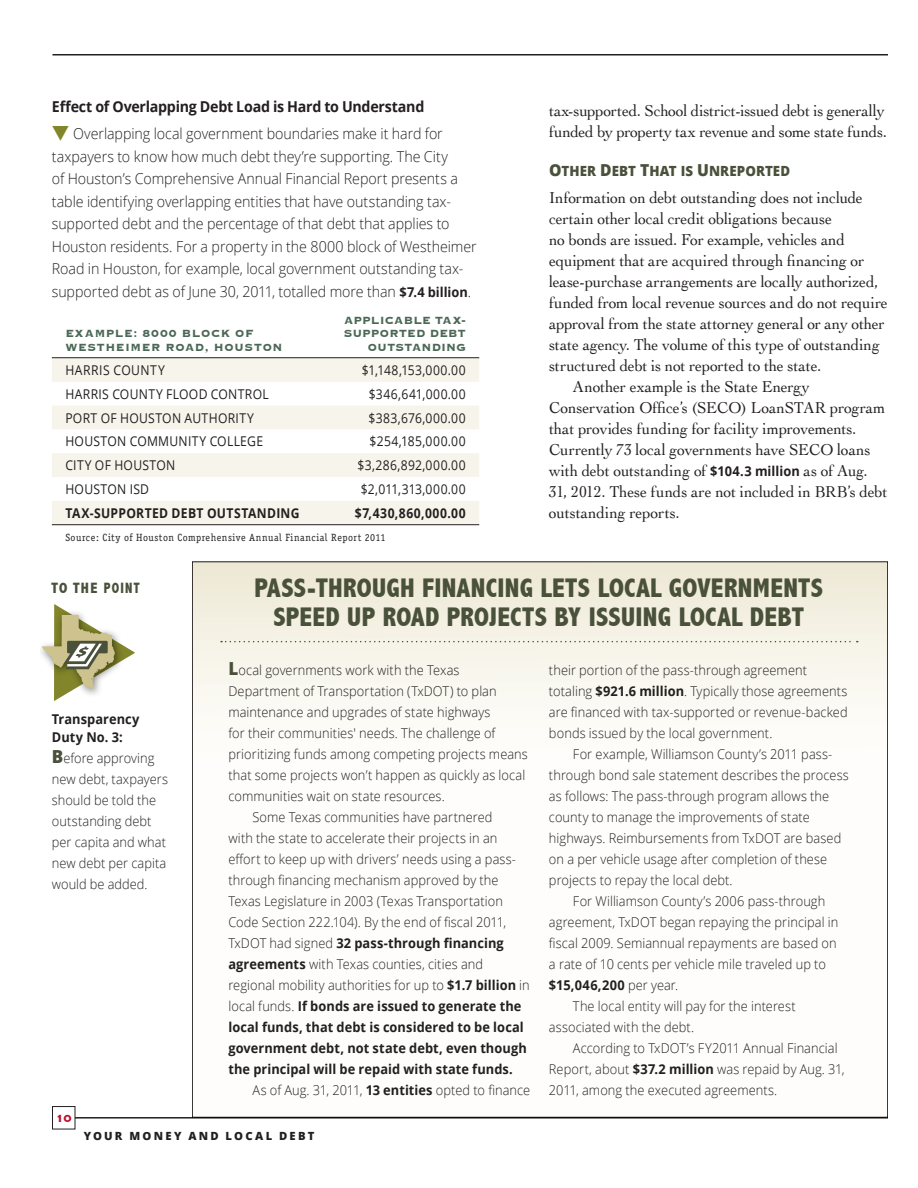
<style>
.page{position:relative;width:918px;height:1188px;background:#fff}
.page>*{position:absolute;margin:0;border:0;box-sizing:border-box;transform-origin:0 0}
.new_debt_head{font:800 condensed 27px/28.5px "Abadi";letter-spacing:.005em;color:#49513b;text-align:center}
.new_debt_1st_paragra{font:16.5px/21px "Cochin";letter-spacing:-.01em;color:#231f20;scale:.95 1}
.new_debt_text{font:16.5px/21px "Cochin";letter-spacing:-.01em;color:#231f20;scale:.95 1}
.new_debt_graph_capti{font:300 15px/22.5px "Open Sans";letter-spacing:-.005em;color:#231f20;scale:.95 1}
.new_debt_graph_capti-2{font:700 15px "Open Sans";letter-spacing:-.02em;color:#231f20;scale:.95 1}
.new_debt_head-2{font:800 condensed 15px "Abadi";letter-spacing:.08em;color:#49513b}
.new_debt_body_subhea{font:14.1px "Open Sans Extrabold SC850";letter-spacing:.005em;color:#49513b;scale:.95 1}
.new_debt_sidebar_tex{font:300 13.5px/21px "Open Sans";letter-spacing:.005em;color:#231f20;scale:.95 1}
.new_debt_table_body{font:13.5px "Open Sans";letter-spacing:.025em;color:#231f20;scale:.9 1}
.new_deb_To_The_Point{font:300 13.5px/21px "Open Sans";color:#231f20;scale:.95 1}
.new_debt_table_head{font:700 13.5px/13.5px "Copperplate";letter-spacing:.035em;color:#4b6856;scale:.95 1}
.new_debt_table_body-2{font:13.5px "Open Sans";letter-spacing:.045em;color:#231f20;scale:.9 1}
.new_debt_table_body-3{font:700 13.5px "Open Sans";letter-spacing:.03em;color:#231f20;scale:.9 1}
.new_deb_To_The_Point-2{font:700 13.5px/18px "Open Sans";letter-spacing:.005em;color:#231f20;scale:.95 1}
.new_debt_sidebar_tex-2{font:700 13.5px "Open Sans";letter-spacing:.035em;color:#231f20;scale:.95 1}
.new_debt_table_body-4{font:13.5px "Open Sans";letter-spacing:.005em;color:#231f20;scale:.9 1}
.new_debt_table_body-5{font:700 13.5px "Open Sans";letter-spacing:.05em;color:#231f20;scale:.9 1}
.t1{font:700 13.5px "Copperplate";color:#ba0d2b}
.t2{font:800 11.25px "Open Sans";letter-spacing:.2em;color:#231f20}
.new_debt_graph_sourc{font:10.5px "Officina Serif";letter-spacing:.05em;color:#231f20;scale:.95 1}
.s1{font-weight:700;font-size:13.5px}
.s2{font-size:16.5px}
.s3{font-family:"Open Sans";font-weight:700;font-size:13.5px}
.s4{font-weight:800;font-size:18px;color:#49513b}
.s5{font-weight:700}
.s6{font-weight:300}
</style>
<div class="page">
<hr style="left:52px;top:54px;width:836px;height:2px;background:#231f20">
<hr style="left:52px;top:1117px;width:836px;height:2px;background:#231f20">
<div style="left:52px;top:1107px;width:23px;height:22px;background:#fff"></div>
<div style="left:52px;top:1106px;width:23px;height:23px;border:1px solid #231f20"></div>
<svg style="left:194px;top:564px;width:692px;height:147px"></svg>
<svg style="left:221px;top:641px;width:637px;height:1px"></svg>
<svg style="left:42px;top:604px;width:93px;height:97px"></svg>
<svg style="left:52px;top:358px;width:427px;height:166px;fill:#f6f4eb"></svg>
<hr style="left:52px;top:357px;width:272px;height:1px;background:#231f20">
<hr style="left:324px;top:357px;width:155px;height:1px;background:#231f20">
<hr style="left:52px;top:524px;width:272px;height:1px;background:#231f20">
<hr style="left:324px;top:524px;width:155px;height:1px;background:#231f20">
<p class="new_debt_graph_capti-2" style="left:52px;top:96px;width:394px">Effect of Overlapping Debt Load is Hard to Understand</p>
<p class="new_debt_graph_capti" style="left:52px;top:122px;width:449px;text-indent:21px">Overlapping local government boundaries make it hard for taxpayers to know how much debt they’re supporting. The City<br>of Houston’s Comprehensive Annual Financial Report presents a table identifying overlapping entities that have outstanding tax&shy;supported debt and the percentage of that debt that applies to Houston residents. For a property in the 8000 block of Westheimer Road in Houston, for example, local government outstanding tax&shy;supported debt as of June 30, 2011, totalled more than <span class="s1">$7.4 billion</span>.</p>
<p class="new_debt_table_head" style="left:65px;top:326px;width:230px">EXAMPLE: 8000 BLOCK OF<br>WESTHEIMER ROAD, HOUSTON</p>
<p class="new_debt_text" style="left:549px;top:99px;width:357px">tax-supported. School district-issued debt is generally funded by property tax revenue and some state funds.</p>
<p class="new_debt_body_subhea" style="left:549px;top:160px;width:255px"><span class="s2">O</span>THER <span class="s2">D</span>EBT <span class="s2">T</span>HAT IS <span class="s2">U</span>NREPORTED</p>
<p class="new_debt_1st_paragra" style="left:549px;top:187px;width:358px">Information on debt outstanding does not include certain other local credit obligations because<br>no bonds are issued. For example, vehicles and equipment that are acquired through financing or lease-purchase arrangements are locally authorized, funded from local revenue sources and do not require approval from the state attorney general or any other state agency. The volume of this type of outstanding structured debt is not reported to the state.</p>
<p class="new_debt_text" style="left:549px;top:376px;width:358px;text-indent:24px">Another example is the State Energy Conservation Office’s (SECO) LoanSTAR program that provides funding for facility improvements.<br>Currently 73 local governments have SECO loans with debt outstanding of <span class="s3">$104.3 million</span> as of Aug.<br>31, 2012. These funds are not included in BRB’s debt outstanding reports.</p>
<p class="new_debt_table_head" style="left:344px;top:313px;width:130px;text-align:right">APPLICABLE TAX-<br>SUPPORTED DEBT<br>OUTSTANDING</p>
<p class="new_debt_table_body-2" style="left:65px;top:361px;width:112px">HARRIS COUNTY</p>
<p class="new_debt_table_body-2" style="left:362px;top:361px;width:117px">$1,148,153,000.00</p>
<p class="new_debt_table_body" style="left:65px;top:385px;width:227px">HARRIS COUNTY FLOOD CONTROL</p>
<p class="new_debt_table_body-2" style="left:369px;top:385px;width:109px">$346,641,000.00</p>
<p class="new_debt_table_body" style="left:65px;top:409px;width:211px">PORT OF HOUSTON AUTHORITY</p>
<p class="new_debt_table_body" style="left:369px;top:409px;width:109px">$383,676,000.00</p>
<p class="new_debt_table_body" style="left:65px;top:432px;width:221px">HOUSTON COMMUNITY COLLEGE</p>
<p class="new_debt_table_body-2" style="left:370px;top:432px;width:108px">$254,185,000.00</p>
<p class="new_debt_table_body" style="left:65px;top:456px;width:124px">CITY OF HOUSTON</p>
<p class="new_debt_table_body" style="left:357px;top:456px;width:122px">$3,286,892,000.00</p>
<p class="new_debt_table_body" style="left:65px;top:480px;width:95px">HOUSTON ISD</p>
<p class="new_debt_table_body-4" style="left:361px;top:480px;width:118px">$2,011,313,000.00</p>
<p class="new_debt_table_body-3" style="left:65px;top:504px;width:262px">TAX-SUPPORTED DEBT OUTSTANDING</p>
<p class="new_debt_table_body-5" style="left:355px;top:504px;width:125px">$7,430,860,000.00</p>
<p class="new_debt_graph_sourc" style="left:65px;top:531px;width:339px">Source: City of Houston Comprehensive Annual Financial Report 2011</p>
<p class="new_debt_head-2" style="left:51px;top:579px;width:90px">TO THE POINT</p>
<p class="new_debt_head" style="left:254px;top:574px;width:570px">PASS-THROUGH FINANCING LETS LOCAL GOVERNMENTS<br>SPEED UP ROAD PROJECTS BY ISSUING LOCAL DEBT</p>
<p class="new_debt_sidebar_tex" style="left:228px;top:659px;width:317px"><span class="s4">L</span>ocal governments work with the Texas Department of Transportation (TxDOT) to plan maintenance and upgrades of state highways<br>for their communities' needs. The challenge of prioritizing funds among competing projects means that some projects won’t happen as quickly as local communities wait on state resources.</p>
<p class="new_debt_sidebar_tex" style="left:228px;top:807px;width:319px;text-indent:24px">Some Texas communities have partnered<br>with the state to accelerate their projects in an effort to keep up with drivers’ needs using a pass&shy;through financing mechanism approved by the Texas Legislature in 2003 (Texas Transportation Code Section 222.104). By the end of fiscal 2011, TxDOT had signed <span class="s5">32 pass-through financing agreements</span> with Texas counties, cities and regional mobility authorities for up to <span class="s5">$1.7 billion</span> in local funds. <span class="s5">If bonds are issued to generate the local funds, that debt is considered to be local government debt, not state debt, even though the principal will be repaid with state funds.</span></p>
<p class="new_debt_sidebar_tex" style="left:252px;top:1080px;width:294px">As of Aug. 31, 2011, <span class="s5">13 entities</span> opted to finance</p>
<p class="new_debt_sidebar_tex" style="left:549px;top:660px;width:316px">their portion of the pass-through agreement totaling <span class="s5">$921.6 million</span>. Typically those agreements are financed with tax-supported or revenue-backed bonds issued by the local government.</p>
<p class="new_debt_sidebar_tex" style="left:549px;top:744px;width:317px;text-indent:24px">For example, Williamson County’s 2011 pass&shy;through bond sale statement describes the process as follows: The pass-through program allows the county to manage the improvements of state highways. Reimbursements from TxDOT are based on a per vehicle usage after completion of these projects to repay the local debt.</p>
<p class="new_debt_sidebar_tex" style="left:549px;top:891px;width:306px;text-indent:24px">For Williamson County’s 2006 pass-through agreement, TxDOT began repaying the principal in fiscal 2009. Semiannual repayments are based on a rate of 10 cents per vehicle mile traveled up to</p>
<p class="new_debt_sidebar_tex-2" style="left:549px;top:976px;width:137px">$15,046,200 <span class="s6">per year.</span></p>
<p class="new_debt_sidebar_tex" style="left:549px;top:996px;width:261px;text-indent:24px">The local entity will pay for the interest associated with the debt.</p>
<p class="new_debt_sidebar_tex" style="left:549px;top:1038px;width:313px;text-indent:24px">According to TxDOT’s FY2011 Annual Financial<br>Report, about <span class="s5">$37.2 million</span> was repaid by Aug. 31,<br>2011, among the executed agreements.</p>
<p class="new_deb_To_The_Point-2" style="left:52px;top:709px;width:94px">Transparency<br>Duty No. 3:</p>
<p class="new_deb_To_The_Point" style="left:52px;top:747px;width:124px"><span class="s4">B</span>efore approving new debt, taxpayers should be told the outstanding debt per capita and what new debt per capita would be added.</p>
<p class="t1" style="left:56px;top:1109px;width:17px">10</p>
<p class="t2" style="left:84px;top:1128px;width:232px">YOUR MONEY AND LOCAL DEBT</p>
</div>
